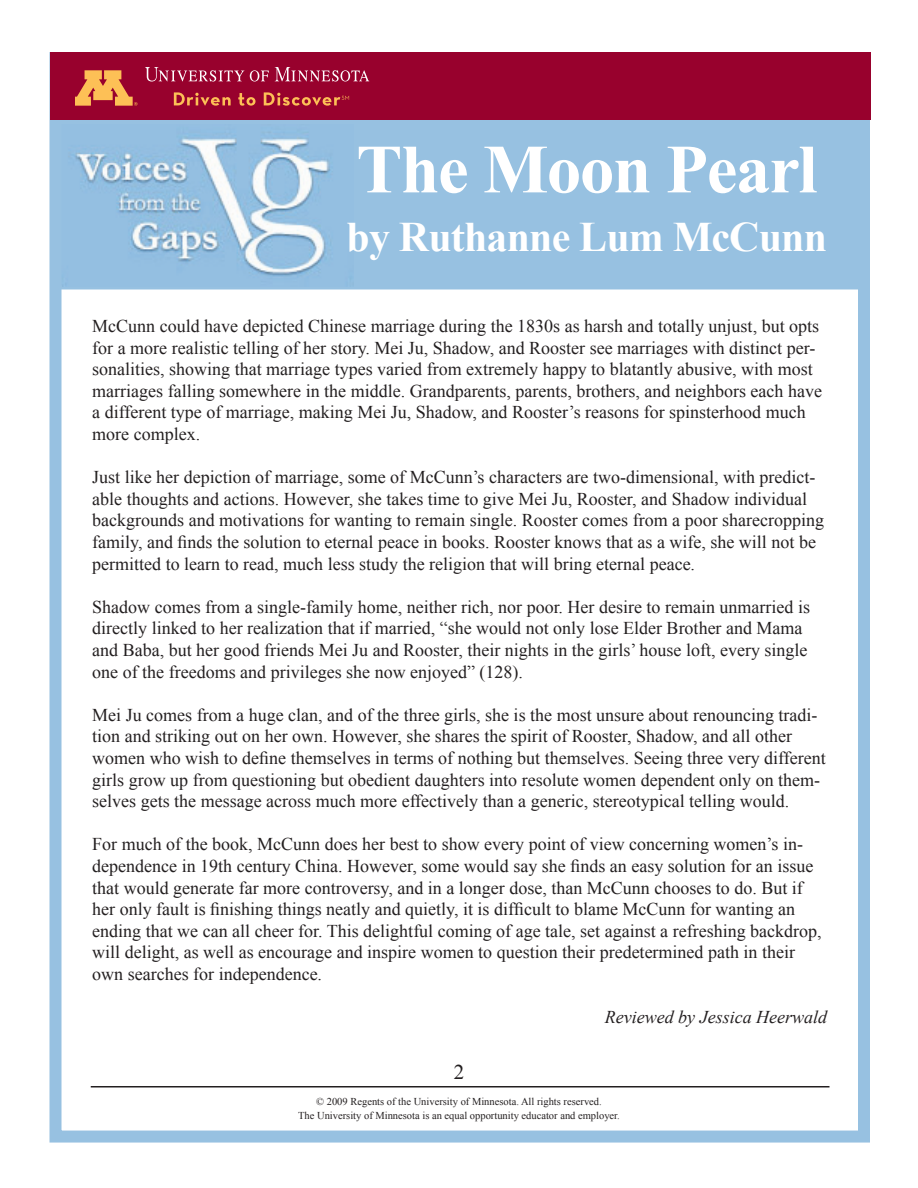
<style>
.page{position:relative;width:918px;height:1188px;background:#fff}
.page>*{position:absolute;margin:0;border:0;box-sizing:border-box;transform-origin:0 0}
.t1{font:700 69px "Times New Roman";letter-spacing:-.02em;color:#fff}
.t2{font:700 42px "Times New Roman";letter-spacing:-.02em;color:#fff}
.t3{font:21px "Times New Roman";color:#231f20}
.t4{font:18px/21.6px "Times New Roman";color:#231f20}
.t5{font:italic 18px "Times New Roman";color:#231f20}
.t6{font:10.5px/13.5px "Times New Roman";color:#231f20;text-align:center}
</style>
<div class="page">
<hr style="left:91px;top:1086px;width:739px;height:2px;background:#231f20">
<div style="left:56px;top:118px;width:810px;height:173px;background:#97c1e1;border:2px solid #fff"></div>
<img style="left:65px;top:132px;width:287px;height:153px">
<div style="left:50px;top:52px;width:820px;height:1091px;border:12px solid #97c1e1"></div>
<div style="left:50px;top:52px;width:821px;height:67px;background:#98012d"></div>
<svg style="left:75px;top:70px;width:63px;height:36px"></svg>
<svg style="left:275px;top:67px;width:94px;height:15px"></svg>
<svg style="left:250px;top:70px;width:19px;height:12px"></svg>
<svg style="left:145px;top:67px;width:99px;height:15px"></svg>
<svg style="left:174px;top:92px;width:57px;height:14px"></svg>
<svg style="left:238px;top:93px;width:18px;height:13px"></svg>
<svg style="left:264px;top:92px;width:85px;height:14px"></svg>
<h1 class="t1" style="left:356px;top:122px;width:463px">The Moon Pearl</h1>
<h2 class="t2" style="left:347px;top:208px;width:482px">by Ruthanne Lum McCunn</h2>
<p class="t4" style="left:92px;top:315px;width:731px">McCunn could have depicted Chinese marriage during the 1830s as harsh and totally unjust, but opts for a more realistic telling of her story. Mei Ju, Shadow, and Rooster see marriages with distinct per&shy;sonalities, showing that marriage types varied from extremely happy to blatantly abusive, with most marriages falling somewhere in the middle. Grandparents, parents, brothers, and neighbors each have a different type of marriage, making Mei Ju, Shadow, and Rooster’s reasons for spinsterhood much more complex.</p>
<p class="t4" style="left:92px;top:466px;width:733px">Just like her depiction of marriage, some of McCunn’s characters are two-dimensional, with predict&shy;able thoughts and actions. However, she takes time to give Mei Ju, Rooster, and Shadow individual backgrounds and motivations for wanting to remain single. Rooster comes from a poor sharecropping family, and finds the solution to eternal peace in books. Rooster knows that as a wife, she will not be permitted to learn to read, much less study the religion that will bring eternal peace.</p>
<p class="t4" style="left:92px;top:596px;width:719px">Shadow comes from a single-family home, neither rich, nor poor. Her desire to remain unmarried is directly linked to her realization that if married, “she would not only lose Elder Brother and Mama and Baba, but her good friends Mei Ju and Rooster, their nights in the girls’ house loft, every single one of the freedoms and privileges she now enjoyed” (128).</p>
<p class="t4" style="left:92px;top:704px;width:735px">Mei Ju comes from a huge clan, and of the three girls, she is the most unsure about renouncing tradi&shy;tion and striking out on her own. However, she shares the spirit of Rooster, Shadow, and all other women who wish to define themselves in terms of nothing but themselves. Seeing three very different girls grow up from questioning but obedient daughters into resolute women dependent only on them&shy;selves gets the message across much more effectively than a generic, stereotypical telling would.</p>
<p class="t4" style="left:92px;top:833px;width:731px">For much of the book, McCunn does her best to show every point of view concerning women’s in&shy;dependence in 19th century China. However, some would say she finds an easy solution for an issue that would generate far more controversy, and in a longer dose, than McCunn chooses to do. But if her only fault is finishing things neatly and quietly, it is difficult to blame McCunn for wanting an ending that we can all cheer for. This delightful coming of age tale, set against a refreshing backdrop, will delight, as well as encourage and inspire women to question their predetermined path in their own searches for independence.</p>
<p class="t5" style="left:605px;top:1005px;width:224px">Reviewed by Jessica Heerwald</p>
<p class="t3" style="left:454px;top:1058px;width:12px">2</p>
<p class="t6" style="left:298px;top:1095px;width:323px">© 2009 Regents of the University of Minnesota. All rights reserved.<br>The University of Minnesota is an equal opportunity educator and employer.</p>
</div>
